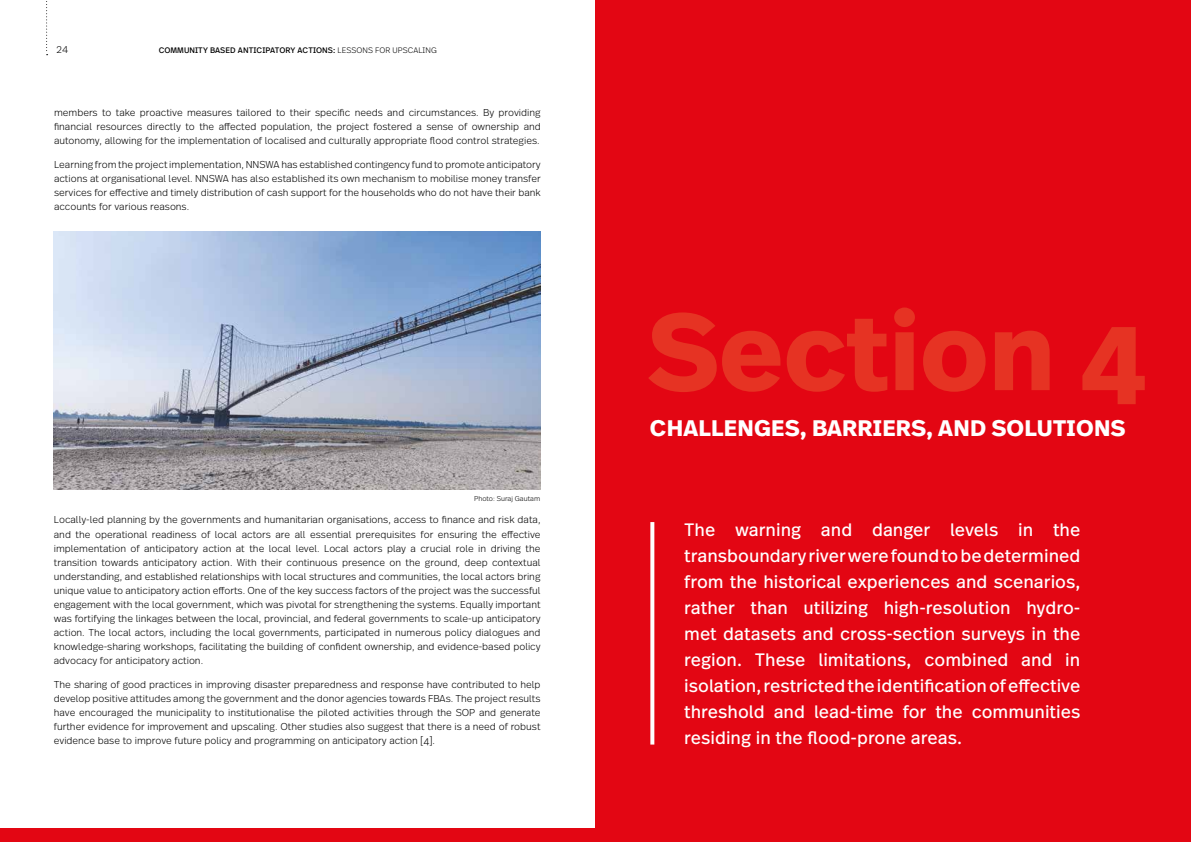
<style>
.page{position:relative;width:1191px;height:842px;background:#fff}
.page>*{position:absolute;margin:0;border:0;box-sizing:border-box;transform-origin:0 0}
.t1{font:700 108.2px "Real Text OT";color:#e63323}
.t2{font:700 22.5px "Real Text OT";letter-spacing:.01em;color:#fff}
.t3{font:18px/26px "Real Text OT";color:#fff;text-align:justify}
.t4{font:300 10px/14px "Real Text OT";color:#000;text-align:justify}
.t5{font:8px "Real Text OT";letter-spacing:.01em;color:#000}
.t6{font:300 7px "Real Text OT";color:#000}
.s1{font-weight:300}
</style>
<div class="page">
<div style="left:0;top:828px;width:1191px;height:14px;background:#e30613"></div>
<svg style="left:46px;top:1px;width:2px;height:54px"></svg>
<img style="left:54px;top:231px;width:486px;height:259px">
<div style="left:595px;top:0;width:596px;height:842px;background:#e30613"></div>
<svg style="left:650px;top:522px;width:4px;height:222px"></svg>
<p class="t4" style="left:56px;top:43px;width:14px">24</p>
<p class="t5" style="left:159px;top:46px;width:280px">COMMUNITY BASED ANTICIPATORY ACTIONS: <span class="s1">LESSONS FOR UPSCALING</span></p>
<p class="t4" style="left:54px;top:106px;width:488px">members to take proactive measures tailored to their specific needs and circumstances. By providing financial resources directly to the affected population, the project fostered a sense of ownership and autonomy, allowing for the implementation of localised and culturally appropriate flood control strategies.</p>
<p class="t4" style="left:54px;top:158px;width:488px">Learning from the project implementation, NNSWA has established contingency fund to promote anticipatory actions at organisational level. NNSWA has also established its own mechanism to mobilise money transfer services for effective and timely distribution of cash support for the households who do not have their bank accounts for various reasons.</p>
<p class="t6" style="left:474px;top:494px;width:68px">Photo: Suraj Gautam</p>
<p class="t4" style="left:54px;top:513px;width:488px">Locally-led planning by the governments and humanitarian organisations, access to finance and risk data, and the operational readiness of local actors are all essential prerequisites for ensuring the effective implementation of anticipatory action at the local level. Local actors play a crucial role in driving the transition towards anticipatory action. With their continuous presence on the ground, deep contextual understanding, and established relationships with local structures and communities, the local actors bring unique value to anticipatory action efforts. One of the key success factors of the project was the successful engagement with the local government, which was pivotal for strengthening the systems. Equally important was fortifying the linkages between the local, provincial, and federal governments to scale-up anticipatory action. The local actors, including the local governments, participated in numerous policy dialogues and knowledge-sharing workshops, facilitating the building of confident ownership, and evidence-based policy advocacy for anticipatory action.</p>
<p class="t4" style="left:54px;top:677px;width:488px">The sharing of good practices in improving disaster preparedness and response have contributed to help develop positive attitudes among the government and the donor agencies towards FBAs. The project results have encouraged the municipality to institutionalise the piloted activities through the SOP and generate further evidence for improvement and upscaling. Other studies also suggest that there is a need of robust evidence base to improve future policy and programming on anticipatory action [4].</p>
<h1 class="t1" style="left:647px;top:281px;width:502px">Section 4</h1>
<h2 class="t2" style="left:650px;top:413px;width:477px">CHALLENGES, BARRIERS, AND SOLUTIONS</h2>
<p class="t3" style="left:684px;top:517px;width:398px">The warning and danger levels in the transboundary river were found to be determined from the historical experiences and scenarios, rather than utilizing high-resolution hydro&shy;met datasets and cross-section surveys in the region. These limitations, combined and in isolation, restricted the identification of effective threshold and lead-time for the communities residing in the flood-prone areas.</p>
</div>
